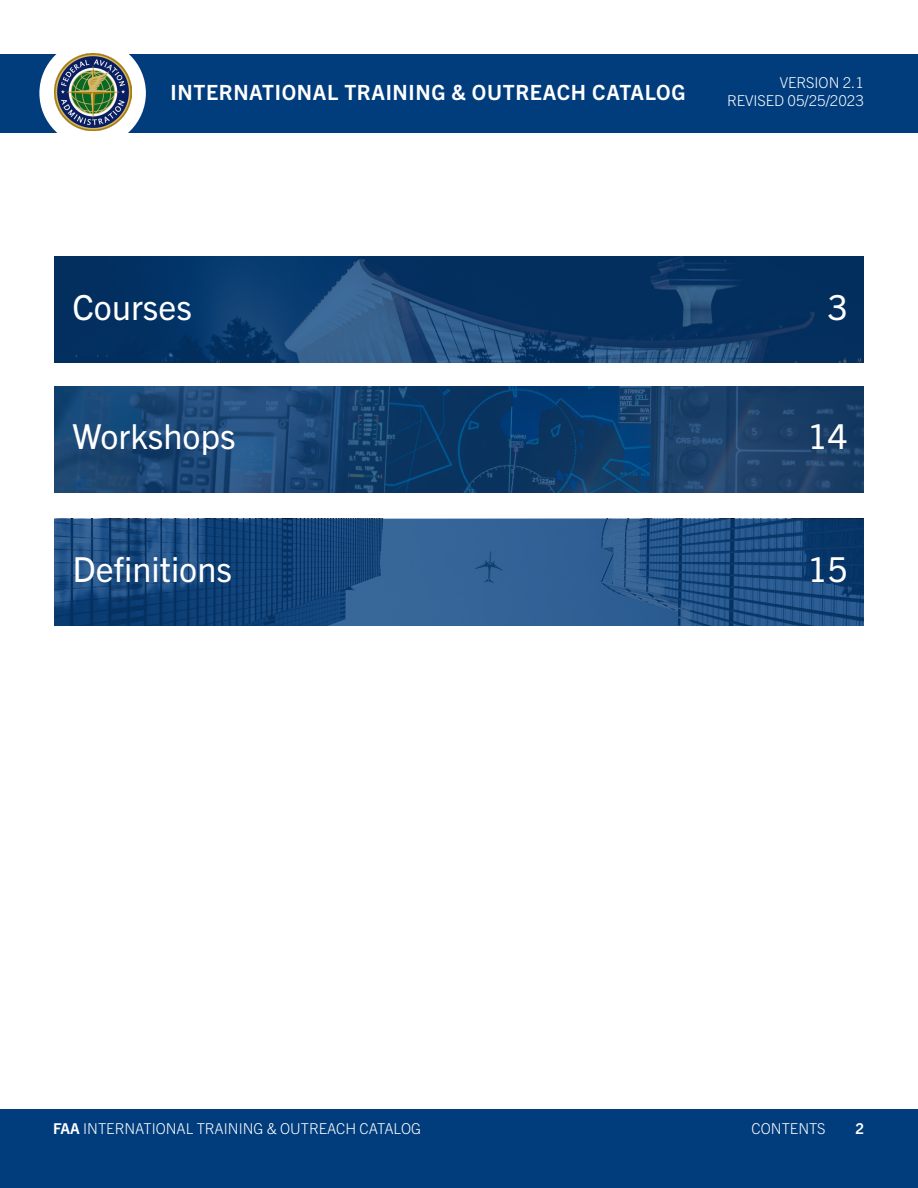
<style>
.page{position:relative;width:918px;height:1188px;background:#fff}
.page>*{position:absolute;margin:0;border:0;box-sizing:border-box;transform-origin:0 0}
.ToC_Headings{font:34.5px "Trade Gothic Next LT Pro";color:#fff}
.t1{font:700 21px "Trade Gothic Next LT Pro";letter-spacing:.03em;color:#fff}
.t2{font:300 15px/18px "Trade Gothic Next LT Pro";color:#fff;text-align:right}
.t3{font:700 15px "Trade Gothic Next LT Pro";color:#fff}
.s1{font-weight:700}
</style>
<div class="page">
<div style="left:0;top:1110px;width:918px;height:78px;background:#013d7d"></div>
<div style="left:0;top:54px;width:918px;height:78px;background:#013d7d"></div>
<div style="left:39px;top:40px;width:107px;height:106px;background:#fff;border-radius:50%"></div>
<img style="left:54px;top:54px;width:77px;height:77px">
<svg style="left:54px;top:386px;width:810px;height:107px;background:#16426f"></svg>
<svg style="left:54px;top:519px;width:810px;height:106px;background:#205084"></svg>
<svg style="left:54px;top:256px;width:810px;height:107px;background:#0e3b6b"></svg>
<h2 class="t1" style="left:171px;top:78px;width:516px">INTERNATIONAL TRAINING &amp; OUTREACH CATALOG</h2>
<p class="t2" style="left:727px;top:73px;width:138px">VERSION 2.1<br>REVISED 05/25/2023</p>
<p class="ToC_Headings" style="left:72px;top:283px;width:121px">Courses</p>
<p class="ToC_Headings" style="left:828px;top:283px;width:21px">3</p>
<p class="ToC_Headings" style="left:72px;top:413px;width:165px">Workshops</p>
<p class="ToC_Headings" style="left:808px;top:413px;width:41px">14</p>
<p class="ToC_Headings" style="left:72px;top:545px;width:161px">Definitions</p>
<p class="ToC_Headings" style="left:808px;top:545px;width:41px">15</p>
<p class="t2" style="left:53px;top:1119px;width:370px"><span class="s1">FAA</span> INTERNATIONAL TRAINING &amp; OUTREACH CATALOG</p>
<p class="t2" style="left:752px;top:1118px;width:75px">CONTENTS</p>
<p class="t3" style="left:855px;top:1118px;width:10px">2</p>
</div>
